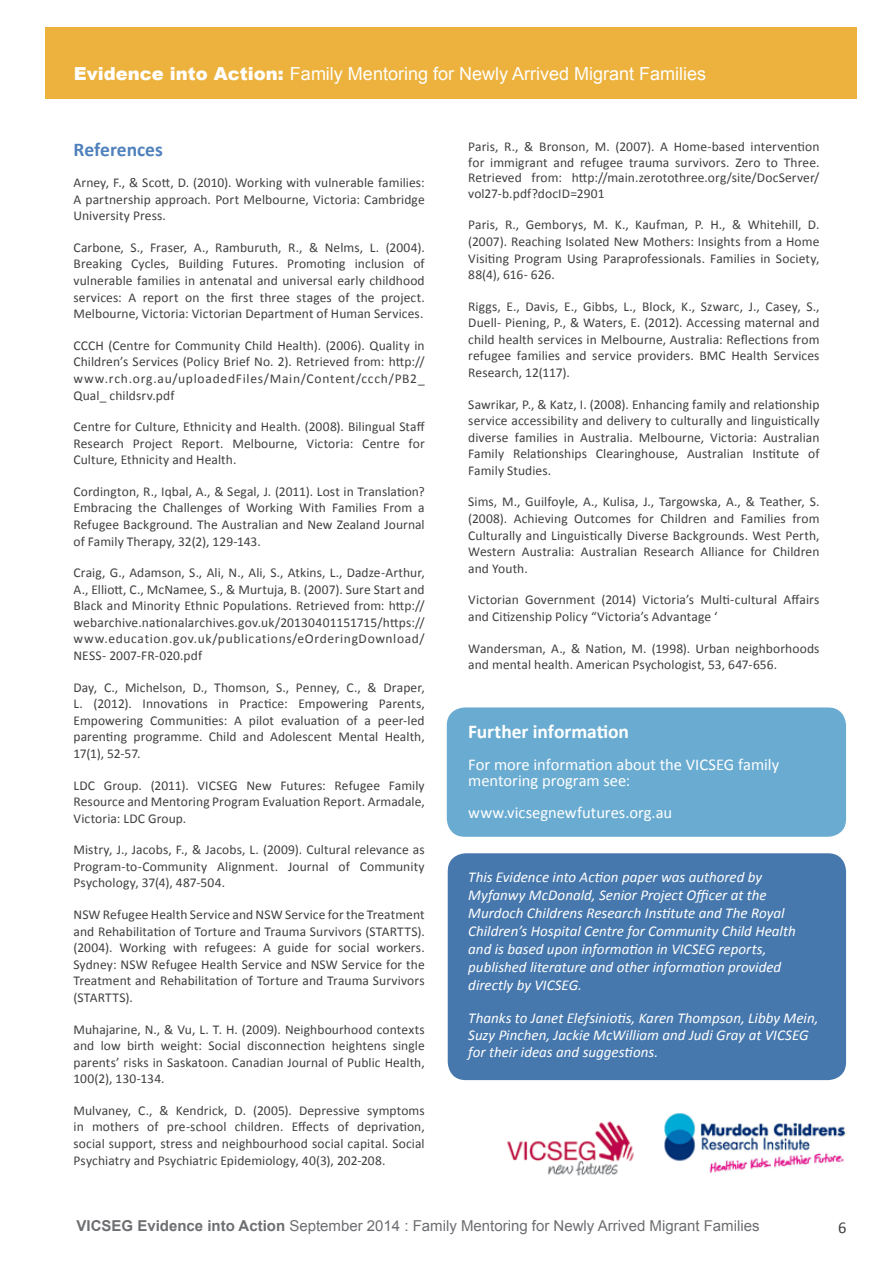
<style>
.page{position:relative;width:893px;height:1263px;background:#fff}
.page>*{position:absolute;margin:0;border:0;box-sizing:border-box;transform-origin:0 0}
.t1{font:700 19.5px "Calibri";letter-spacing:-.005em;color:#fff}
.t2{font:700 19.5px "Calibri";color:#4f81bc}
.t3{font:18px "Arial";color:#fff}
.t4{font:16.5px/16.6px "Calibri";color:#fff}
.t5{font:16.5px "Calibri";color:#404040}
.t6{font:italic 15px/18px "Calibri";color:#fff}
.t7{font:15px "Arial";color:#6d6e71}
.t8{font:13.5px/16.6px "Calibri";letter-spacing:.005em;color:#404040;text-align:justify}
.s1{font-weight:900}
.s2{font-weight:700}
</style>
<div class="page">
<div style="left:448px;top:853px;width:398px;height:227px;background:#4778ad;border-radius:18px"></div>
<div style="left:447px;top:707px;width:399px;height:130px;background:#6aacd1;border-radius:18px"></div>
<div style="left:45px;top:27px;width:812px;height:71px;background:#ecb23d"></div>
<img style="left:507px;top:1121px;width:127px;height:55px">
<img style="left:664px;top:1113px;width:182px;height:60px">
<h2 class="t3" style="left:74px;top:62px;width:634px"><span class="s1">Evidence into Action:</span> Family Mentoring for Newly Arrived Migrant Families</h2>
<h1 class="t2" style="left:74px;top:137px;width:91px">References</h1>
<p class="t8" style="left:74px;top:174px;width:353px">Arney, F., &amp; Scott, D. (2010). Working with vulnerable families:<br>A partnership approach. Port Melbourne, Victoria: Cambridge University Press.</p>
<p class="t8" style="left:74px;top:239px;width:353px">Carbone, S., Fraser, A., Ramburuth, R., &amp; Nelms, L. (2004).<br>Breaking Cycles, Building Futures. Promoting inclusion of vulnerable families in antenatal and universal early childhood services: A report on the first three stages of the project.<br>Melbourne, Victoria: Victorian Department of Human Services.</p>
<p class="t8" style="left:74px;top:337px;width:353px">CCCH (Centre for Community Child Health). (2006). Quality in Children’s Services (Policy Brief No. 2). Retrieved from: http:// www.rch.org.au/uploadedFiles/Main/Content/ccch/PB2_ Qual_ childsrv.pdf</p>
<p class="t8" style="left:74px;top:418px;width:353px">Centre for Culture, Ethnicity and Health. (2008). Bilingual Staff Research Project Report. Melbourne, Victoria: Centre for Culture, Ethnicity and Health.</p>
<p class="t8" style="left:74px;top:483px;width:353px">Cordington, R., Iqbal, A., &amp; Segal, J. (2011). Lost in Translation?<br>Embracing the Challenges of Working With Families From a Refugee Background. The Australian and New Zealand Journal of Family Therapy, 32(2), 129-143.</p>
<p class="t8" style="left:74px;top:564px;width:353px">Craig, G., Adamson, S., Ali, N., Ali, S., Atkins, L., Dadze-Arthur, A., Elliott, C., McNamee, S., &amp; Murtuja, B. (2007). Sure Start and Black and Minority Ethnic Populations. Retrieved from: http:// webarchive.nationalarchives.gov.uk/20130401151715/https:// www.education.gov.uk/publications/eOrderingDownload/ NESS- 2007-FR-020.pdf</p>
<p class="t8" style="left:74px;top:679px;width:353px">Day, C., Michelson, D., Thomson, S., Penney, C., &amp; Draper, L. (2012). Innovations in Practice: Empowering Parents, Empowering Communities: A pilot evaluation of a peer-led parenting programme. Child and Adolescent Mental Health, 17(1), 52-57.</p>
<p class="t8" style="left:74px;top:777px;width:353px">LDC Group. (2011). VICSEG New Futures: Refugee Family Resource and Mentoring Program Evaluation Report. Armadale, Victoria: LDC Group.</p>
<p class="t8" style="left:74px;top:841px;width:353px">Mistry, J., Jacobs, F., &amp; Jacobs, L. (2009). Cultural relevance as Program-to-Community Alignment. Journal of Community Psychology, 37(4), 487-504.</p>
<p class="t8" style="left:74px;top:906px;width:353px">NSW Refugee Health Service and NSW Service for the Treatment and Rehabilitation of Torture and Trauma Survivors (STARTTS). (2004). Working with refugees: A guide for social workers.<br>Sydney: NSW Refugee Health Service and NSW Service for the Treatment and Rehabilitation of Torture and Trauma Survivors (STARTTS).</p>
<p class="t8" style="left:74px;top:1021px;width:353px">Muhajarine, N., &amp; Vu, L. T. H. (2009). Neighbourhood contexts and low birth weight: Social disconnection heightens single parents’ risks in Saskatoon. Canadian Journal of Public Health, 100(2), 130-134.</p>
<p class="t8" style="left:74px;top:1102px;width:353px">Mulvaney, C., &amp; Kendrick, D. (2005). Depressive symptoms in mothers of pre-school children. Effects of deprivation, social support, stress and neighbourhood social capital. Social Psychiatry and Psychiatric Epidemiology, 40(3), 202-208.</p>
<p class="t8" style="left:468px;top:139px;width:353px;line-height:15.6px">Paris, R., &amp; Bronson, M. (2007). A Home-based intervention for immigrant and refugee trauma survivors. Zero to Three.<br>Retrieved from: http://main.zerotothree.org/site/DocServer/ vol27-b.pdf?docID=2901</p>
<p class="t8" style="left:468px;top:217px;width:353px">Paris, R., Gemborys, M. K., Kaufman, P. H., &amp; Whitehill, D. (2007). Reaching Isolated New Mothers: Insights from a Home Visiting Program Using Paraprofessionals. Families in Society, 88(4), 616- 626.</p>
<p class="t8" style="left:468px;top:298px;width:353px">Riggs, E., Davis, E., Gibbs, L., Block, K., Szwarc, J., Casey, S., Duell- Piening, P., &amp; Waters, E. (2012). Accessing maternal and child health services in Melbourne, Australia: Reflections from refugee families and service providers. BMC Health Services Research, 12(117).</p>
<p class="t8" style="left:468px;top:396px;width:353px">Sawrikar, P., &amp; Katz, I. (2008). Enhancing family and relationship service accessibility and delivery to culturally and linguistically diverse families in Australia. Melbourne, Victoria: Australian Family Relationships Clearinghouse, Australian Institute of Family Studies.</p>
<p class="t8" style="left:468px;top:494px;width:353px">Sims, M., Guilfoyle, A., Kulisa, J., Targowska, A., &amp; Teather, S. (2008). Achieving Outcomes for Children and Families from Culturally and Linguistically Diverse Backgrounds. West Perth, Western Australia: Australian Research Alliance for Children and Youth.</p>
<p class="t8" style="left:468px;top:592px;width:353px">Victorian Government (2014) Victoria’s Multi-cultural Affairs and Citizenship Policy “Victoria’s Advantage ‘</p>
<p class="t8" style="left:468px;top:640px;width:353px">Wandersman, A., &amp; Nation, M. (1998). Urban neighborhoods and mental health. American Psychologist, 53, 647-656.</p>
<h1 class="t1" style="left:468px;top:719px;width:162px">Further information</h1>
<p class="t4" style="left:468px;top:756px;width:312px">For more information about the VICSEG family mentoring program see:</p>
<p class="t4" style="left:468px;top:804px;width:205px">www.vicsegnewfutures.org.au</p>
<p class="t6" style="left:468px;top:868px;width:329px">This Evidence into Action paper was authored by Myfanwy McDonald, Senior Project Officer at the Murdoch Childrens Research Institute and The Royal Children’s Hospital Centre for Community Child Health and is based upon information in VICSEG reports, published literature and other information provided directly by VICSEG.</p>
<p class="t6" style="left:468px;top:1008px;width:352px;line-height:17.2px">Thanks to Janet Elefsiniotis, Karen Thompson, Libby Mein,<br>Suzy Pinchen, Jackie McWilliam and Judi Gray at VICSEG for their ideas and suggestions.</p>
<p class="t7" style="left:76px;top:1216px;width:684px"><span class="s2">VICSEG Evidence into Action</span> September 2014 : Family Mentoring for Newly Arrived Migrant Families</p>
<p class="t5" style="left:838px;top:1217px;width:10px">6</p>
</div>
